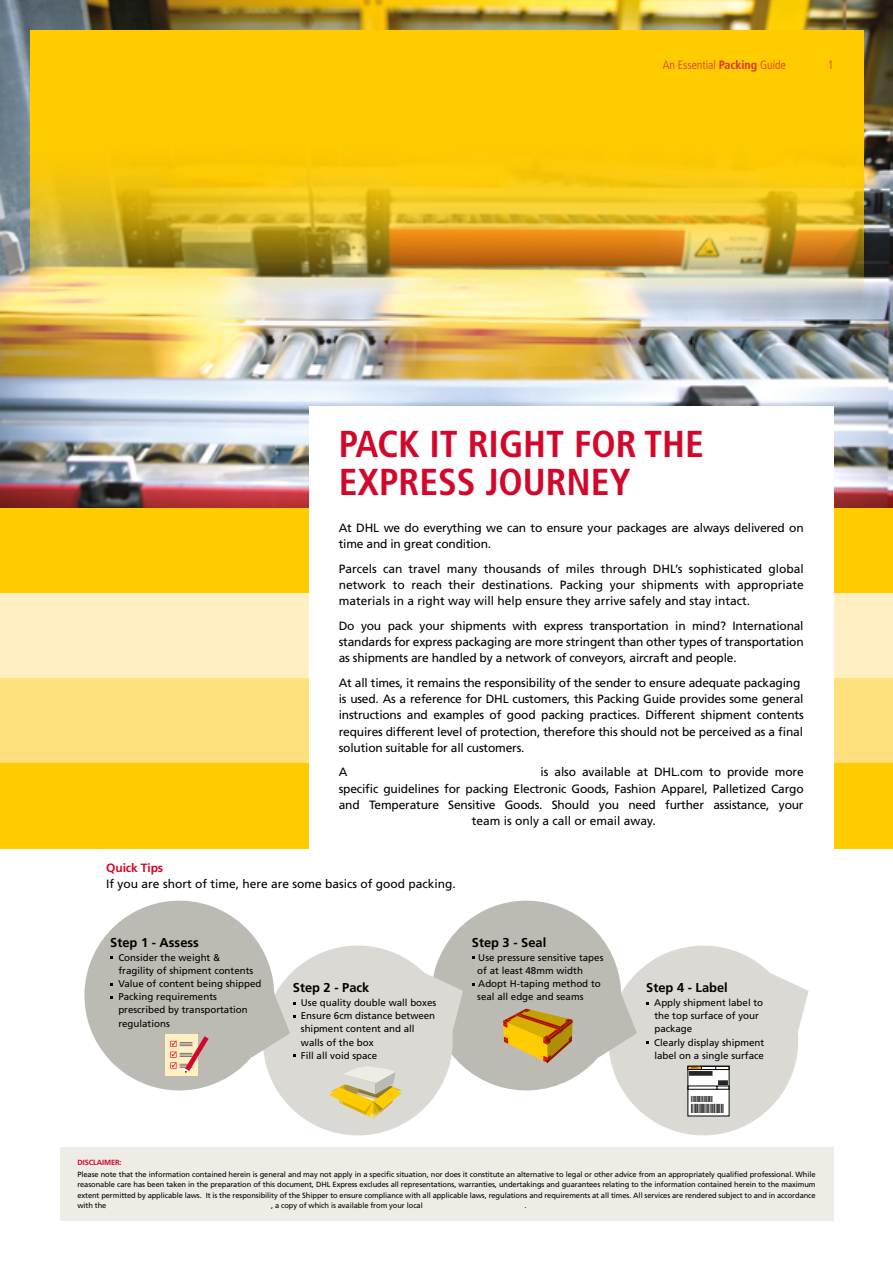
<style>
.page{position:relative;width:893px;height:1263px;background:#fff}
.page>*{position:absolute;margin:0;border:0;box-sizing:border-box;transform-origin:0 0}
.t1{font:700 condensed 37.5px/37.5px "Frutiger LT Std";color:#d3072a}
.t2{font:700 12.9px "Frutiger LT Std";color:#000}
.t3{font:12px/16.2px "Frutiger LT Std";letter-spacing:-.015em;color:#000}
.t4{font:300 condensed 12px "Frutiger LT Std";color:#d73138}
.t5{font:700 12px "Frutiger LT Std";letter-spacing:-.01em;color:#d3072a}
.t6{font:9.75px/13.2px "Frutiger LT Std";color:#000}
.t7{font:7.5px/10.2px "Frutiger LT Std";letter-spacing:-.01em;color:#000;text-align:justify}
.t8{font:700 7.5px "Frutiger LT Std";letter-spacing:-.015em;color:#d3072a}
.s1{font-weight:700}
</style>
<div class="page">
<img style="left:0;top:0;width:893px;height:508px">
<div style="left:30px;top:30px;width:833px;height:85px;background:#fc0"></div>
<img style="left:30px;top:115px;width:833px;height:189px">
<div style="left:0;top:508px;width:893px;height:85px;background:#fc0"></div>
<div style="left:0;top:593px;width:893px;height:85px;background:#ffefc3"></div>
<div style="left:0;top:678px;width:893px;height:85px;background:#ffe07d"></div>
<div style="left:0;top:763px;width:893px;height:85px;background:#fc0"></div>
<div style="left:309px;top:406px;width:524px;height:494px;background:#fff"></div>
<svg style="left:449px;top:900px;width:155px;height:188px;fill:#bcbbb3"></svg>
<svg style="left:84px;top:900px;width:173px;height:190px;fill:#bcbbb3"></svg>
<div style="left:165px;top:1034px;width:32px;height:42px;background:#ffefc3"></div>
<svg style="left:170px;top:941px;width:293px;height:195px"></svg>
<div style="left:60px;top:1147px;width:773px;height:73px;background:#edece5"></div>
<svg style="left:503px;top:941px;width:306px;height:195px"></svg>
<p class="t4" style="left:663px;top:58px;width:125px">An Essential <span class="s1">Packing</span> Guide</p>
<p class="t4" style="left:828px;top:58px;width:7px">1</p>
<h1 class="t1" style="left:339px;top:426px;width:367px">PACK IT RIGHT FOR THE<br>EXPRESS JOURNEY</h1>
<p class="t3" style="left:339px;top:520px;width:466px">At DHL we do everything we can to ensure your packages are always delivered on time and in great condition.</p>
<p class="t3" style="left:339px;top:560px;width:466px;text-align:justify">Parcels can travel many thousands of miles through DHL’s sophisticated global network to reach their destinations. Packing your shipments with appropriate materials in a right way will help ensure they arrive safely and stay intact.</p>
<p class="t3" style="left:339px;top:618px;width:466px;text-align:justify">Do you pack your shipments with express transportation in mind? International standards for express packaging are more stringent than other types of transportation as shipments are handled by a network of conveyors, aircraft and people.</p>
<p class="t3" style="left:339px;top:675px;width:466px">At all times, it remains the responsibility of the sender to ensure adequate packaging is used. As a reference for DHL customers, this Packing Guide provides some general instructions and examples of good packing practices. Different shipment contents requires different level of protection, therefore this should not be perceived as a final solution suitable for all customers.</p>
<p class="t3" style="left:339px;top:764px;width:10px">A</p>
<p class="t3" style="left:541px;top:764px;width:265px">is also available at DHL.com to provide more</p>
<p class="t3" style="left:339px;top:780px;width:466px">specific guidelines for packing Electronic Goods, Fashion Apparel, Palletized Cargo</p>
<p class="t3" style="left:339px;top:797px;width:466px">and Temperature Sensitive Goods. Should you need further assistance, your</p>
<p class="t3" style="left:472px;top:813px;width:185px">team is only a call or email away.</p>
<p class="t5" style="left:106px;top:860px;width:58px">Quick Tips</p>
<p class="t3" style="left:106px;top:876px;width:351px">If you are short of time, here are some basics of good packing.</p>
<p class="t2" style="left:110px;top:935px;width:90px">Step 1 - Assess</p>
<p class="t2" style="left:472px;top:935px;width:76px">Step 3 - Seal</p>
<p class="t6" style="left:118px;top:951px;width:145px">Consider the weight &amp;<br>fragility of shipment contents<br>Value of content being shipped<br>Packing requirements prescribed by transportation regulations</p>
<p class="t2" style="left:293px;top:980px;width:78px">Step 2 - Pack</p>
<p class="t6" style="left:301px;top:996px;width:137px">Use quality double wall boxes<br>Ensure 6cm distance between shipment content and all walls of the box<br>Fill all void space</p>
<p class="t6" style="left:477px;top:951px;width:128px">Use pressure sensitive tapes of at least 48mm width<br>Adopt H-taping method to seal all edge and seams</p>
<p class="t2" style="left:646px;top:980px;width:83px">Step 4 - Label</p>
<p class="t6" style="left:654px;top:996px;width:111px">Apply shipment label to the top surface of your package<br>Clearly display shipment label on a single surface</p>
<p class="t8" style="left:77px;top:1158px;width:46px">DISCLAIMER:</p>
<p class="t7" style="left:77px;top:1170px;width:740px">Please note that the information contained herein is general and may not apply in a specific situation, nor does it constitute an alternative to legal or other advice from an appropriately qualified professional. While reasonable care has been taken in the preparation of this document, DHL Express excludes all representations, warranties, undertakings and guarantees relating to the information contained herein to the maximum extent permitted by applicable laws. It is the responsibility of the Shipper to ensure compliance with all applicable laws, regulations and requirements at all times. All services are rendered subject to and in accordance with the</p>
<p class="t7" style="left:271px;top:1200px;width:153px">, a copy of which is available from your local</p>
<p class="t7" style="left:524px;top:1200px;width:4px">.</p>
</div>
